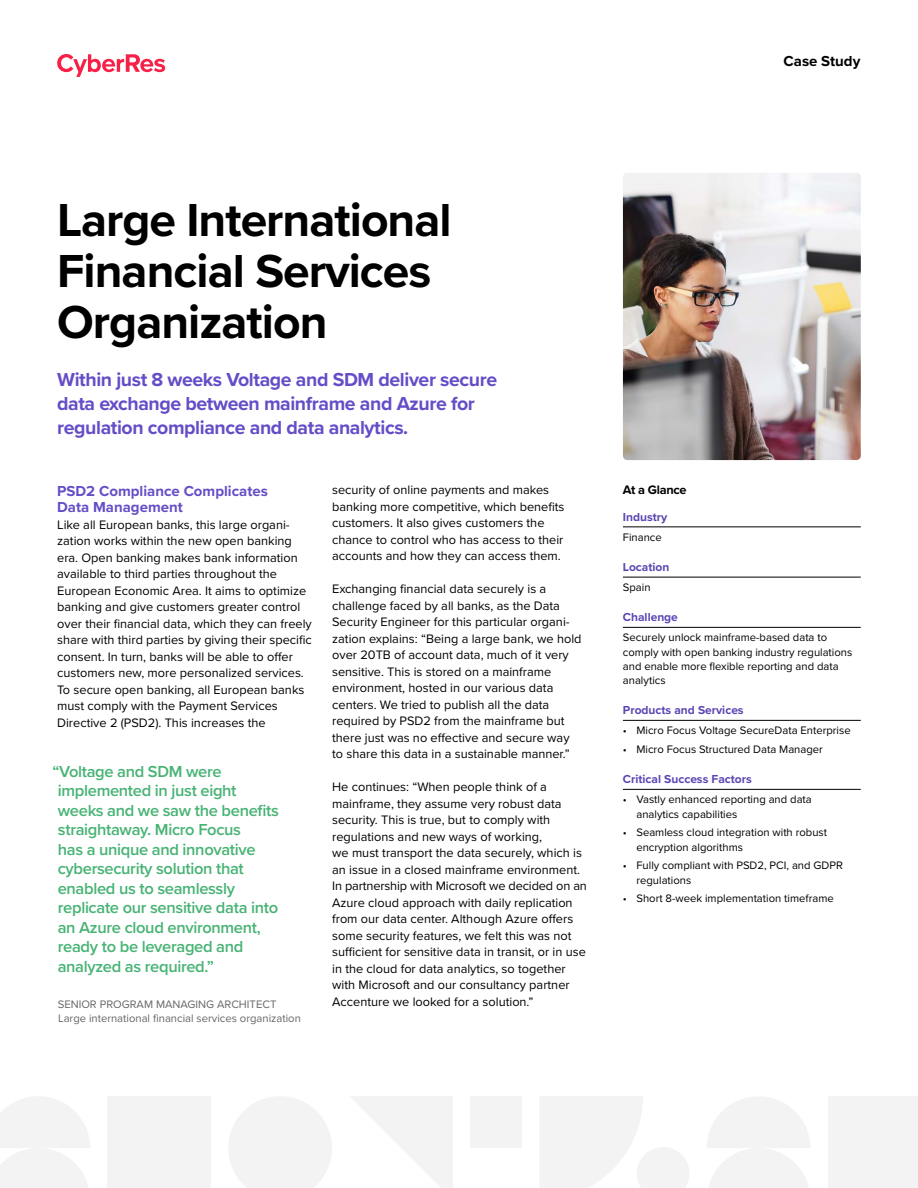
<style>
.page{position:relative;width:918px;height:1188px;background:#fff}
.page>*{position:absolute;margin:0;border:0;box-sizing:border-box;transform-origin:0 0}
.t1{font:700 48px/51px "Proxima Nova";letter-spacing:-.02em;color:#000}
.Intro{font:700 19.5px/24px "Proxima Nova";letter-spacing:-.02em;color:#664dc7}
.Pull_Quote{font:600 16.5px/19.5px "Proxima Nova";letter-spacing:-.02em;color:#47b374}
.Header_1{font:700 15px/16.5px "Proxima Nova";color:#664dc7}
.t2{font:700 15px "Proxima Nova";color:#000}
.Body{font:12.75px/16.5px "Proxima Nova";color:#000}
.Sidebar_Header{font:700 12.75px "Proxima Nova";letter-spacing:-.02em;color:#000}
.Sidebar_Subhead{font:700 12px "Proxima Nova";color:#5c45b3}
.Sidebar_Body{font:11.25px/14.2px "Proxima Nova";color:#000}
.t3{font:11.25px "Proxima Nova";color:#656668}
</style>
<div class="page">
<hr style="left:623px;top:527px;width:238px;height:1px;background:#000">
<hr style="left:623px;top:577px;width:238px;height:1px;background:#000">
<hr style="left:623px;top:627px;width:238px;height:1px;background:#000">
<hr style="left:623px;top:720px;width:238px;height:1px;background:#000">
<hr style="left:623px;top:789px;width:238px;height:1px;background:#000">
<svg style="left:57px;top:54px;width:108px;height:23px"></svg>
<div style="left:828px;top:1096px;width:90px;height:92px;background:#f3f3f3"></div>
<div style="left:107px;top:1096px;width:104px;height:92px;background:#f3f3f3"></div>
<div style="left:470px;top:1096px;width:52px;height:52px;background:#f3f3f3"></div>
<svg style="left:351px;top:1097px;width:102px;height:91px"></svg>
<svg style="left:229px;top:1097px;width:103px;height:91px"></svg>
<svg style="left:540px;top:1097px;width:149px;height:91px"></svg>
<svg style="left:0;top:1097px;width:90px;height:91px"></svg>
<svg style="left:707px;top:1097px;width:103px;height:91px"></svg>
<img style="left:623px;top:173px;width:238px;height:287px">
<p class="t2" style="left:784px;top:50px;width:78px">Case Study</p>
<p class="t1" style="left:57px;top:194px;width:396px">Large International<br>Financial Services<br>Organization</p>
<p class="Intro" style="left:57px;top:367px;width:442px">Within just 8 weeks Voltage and SDM deliver secure data exchange between mainframe and Azure for regulation compliance and data analytics.</p>
<p class="Header_1" style="left:57px;top:482px;width:212px">PSD2 Compliance Complicates<br>Data Management</p>
<p class="Body" style="left:57px;top:516px;width:256px">Like all European banks, this large organi&shy;zation works within the new open banking era. Open banking makes bank information available to third parties throughout the European Economic Area. It aims to optimize banking and give customers greater control over their financial data, which they can freely share with third parties by giving their specific consent. In turn, banks will be able to offer customers new, more personalized services.<br>To secure open banking, all European banks must comply with the Payment Services Directive 2 (PSD2). This increases the</p>
<p class="Pull_Quote" style="left:58px;top:761px;width:223px;text-indent:-5px">“Voltage and SDM were implemented in just eight weeks and we saw the benefits straightaway. Micro Focus<br>has a unique and innovative cybersecurity solution that enabled us to seamlessly replicate our sensitive data into an Azure cloud environment, ready to be leveraged and analyzed as required.”</p>
<p class="t3" style="left:58px;top:995px;width:220px">SENIOR PROGRAM MANAGING ARCHITECT</p>
<p class="t3" style="left:58px;top:1010px;width:244px">Large international financial services organization</p>
<p class="Body" style="left:332px;top:481px;width:234px">security of online payments and makes banking more competitive, which benefits customers. It also gives customers the chance to control who has access to their accounts and how they can access them.</p>
<p class="Body" style="left:332px;top:580px;width:251px">Exchanging financial data securely is a challenge faced by all banks, as the Data Security Engineer for this particular organi&shy;zation explains: “Being a large bank, we hold over 20TB of account data, much of it very sensitive. This is stored on a mainframe environment, hosted in our various data centers. We tried to publish all the data required by PSD2 from the mainframe but there just was no effective and secure way to share this data in a sustainable manner.”</p>
<p class="Body" style="left:332px;top:778px;width:256px">He continues: “When people think of a mainframe, they assume very robust data security. This is true, but to comply with regulations and new ways of working,<br>we must transport the data securely, which is an issue in a closed mainframe environment.<br>In partnership with Microsoft we decided on an Azure cloud approach with daily replication from our data center. Although Azure offers some security features, we felt this was not sufficient for sensitive data in transit, or in use in the cloud for data analytics, so together with Microsoft and our consultancy partner Accenture we looked for a solution.”</p>
<p class="Sidebar_Header" style="left:623px;top:480px;width:65px">At a Glance</p>
<p class="Sidebar_Subhead" style="left:623px;top:508px;width:46px">Industry</p>
<p class="Sidebar_Body" style="left:623px;top:530px;width:40px">Finance</p>
<p class="Sidebar_Subhead" style="left:623px;top:558px;width:48px">Location</p>
<p class="Sidebar_Body" style="left:623px;top:580px;width:29px">Spain</p>
<p class="Sidebar_Subhead" style="left:623px;top:608px;width:57px">Challenge</p>
<p class="Sidebar_Body" style="left:623px;top:630px;width:231px">Securely unlock mainframe-based data to comply with open banking industry regulations and enable more flexible reporting and data analytics</p>
<p class="Sidebar_Subhead" style="left:623px;top:701px;width:122px">Products and Services</p>
<p class="Sidebar_Body" style="left:623px;top:723px;width:229px">• Micro Focus Voltage SecureData Enterprise</p>
<p class="Sidebar_Body" style="left:623px;top:742px;width:201px">• Micro Focus Structured Data Manager</p>
<p class="Sidebar_Subhead" style="left:623px;top:770px;width:130px">Critical Success Factors</p>
<p class="Sidebar_Body" style="left:636px;top:792px;width:177px;text-indent:-14px">• Vastly enhanced reporting and data analytics capabilities</p>
<p class="Sidebar_Body" style="left:636px;top:825px;width:192px;text-indent:-14px">• Seamless cloud integration with robust encryption algorithms</p>
<p class="Sidebar_Body" style="left:636px;top:858px;width:208px;text-indent:-14px">• Fully compliant with PSD2, PCI, and GDPR regulations</p>
<p class="Sidebar_Body" style="left:623px;top:891px;width:212px">• Short 8-week implementation timeframe</p>
</div>
